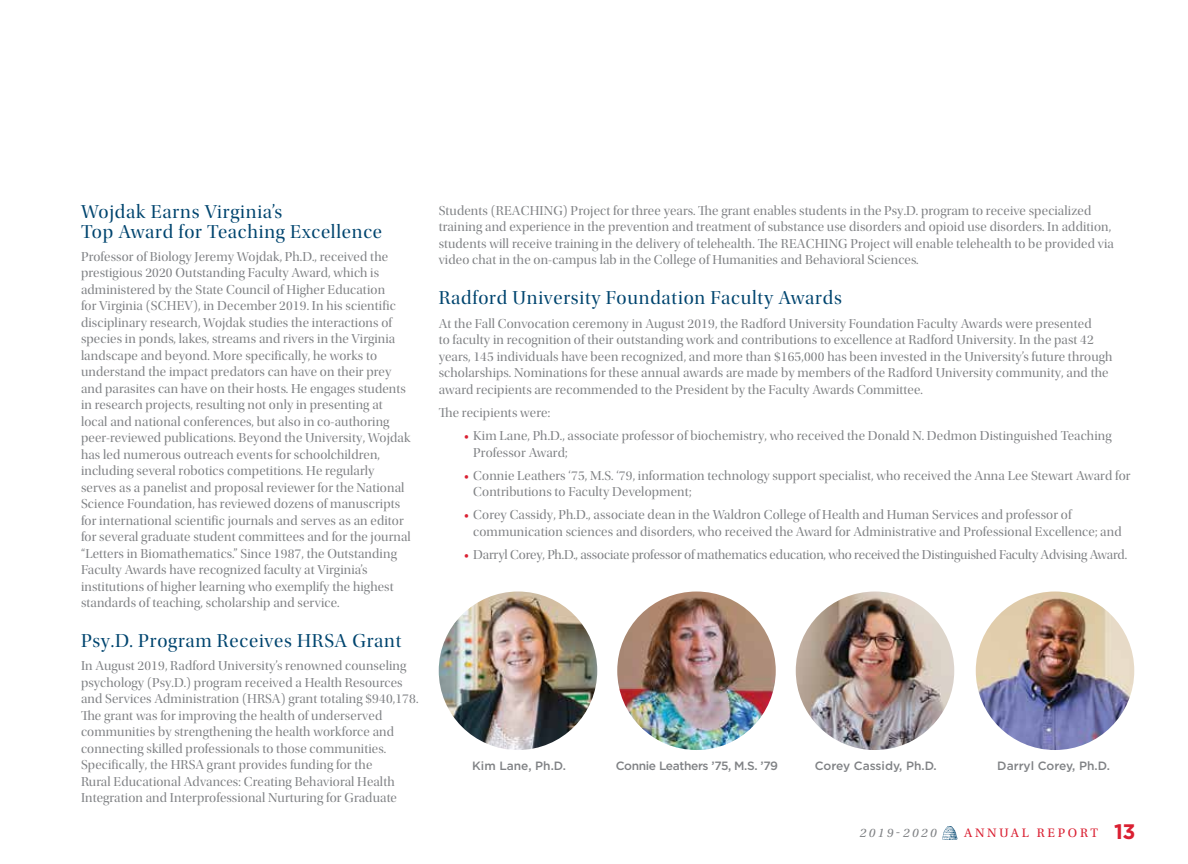
<style>
.page{position:relative;width:1188px;height:864px;background:#fff}
.page>*{position:absolute;margin:0;border:0;box-sizing:border-box;transform-origin:0 0}
.t1{font:19.5px/19.5px "Utopia Std Disp";letter-spacing:.04em;color:#00456f}
.t2{font:13.5px/16.5px "Utopia Std Disp";letter-spacing:.01em;color:#808285}
.t3{font:13.5px "Utopia Std Disp";letter-spacing:-.01em;color:#808285}
.t4{font:12.9px "Utopia Std";letter-spacing:.21em;color:#da2032}
.t5{font:italic 12.9px "Utopia Std";letter-spacing:.2em;color:#808285}
.t6{font:500 12px "Gotham";letter-spacing:-.01em;color:#808285}
.t7{font:500 12px "Gotham";letter-spacing:-.03em;color:#808285}
.s1{color:#da2032}
.s2{font-family:"Gotham";font-weight:700;font-size:21px}
</style>
<div class="page">
<img style="left:439px;top:592px;width:158px;height:158px;border-radius:79px">
<img style="left:617px;top:592px;width:159px;height:158px;border-radius:79px">
<img style="left:976px;top:592px;width:158px;height:158px;border-radius:79px">
<img style="left:796px;top:592px;width:158px;height:158px;border-radius:79px">
<svg style="left:942px;top:826px;width:15px;height:14px"></svg>
<h1 class="t1" style="left:81px;top:202px;width:303px">Wojdak Earns Virginia’s<br>Top Award for Teaching Excellence</h1>
<p class="t2" style="left:81px;top:248px;width:331px">Professor of Biology Jeremy Wojdak, Ph.D., received the prestigious 2020 Outstanding Faculty Award, which is administered by the State Council of Higher Education<br>for Virginia (SCHEV), in December 2019. In his scientific disciplinary research, Wojdak studies the interactions of species in ponds, lakes, streams and rivers in the Virginia landscape and beyond. More specifically, he works to understand the impact predators can have on their prey and parasites can have on their hosts. He engages students in research projects, resulting not only in presenting at local and national conferences, but also in co-authoring peer-reviewed publications. Beyond the University, Wojdak has led numerous outreach events for schoolchildren, including several robotics competitions. He regularly serves as a panelist and proposal reviewer for the National Science Foundation, has reviewed dozens of manuscripts for international scientific journals and serves as an editor for several graduate student committees and for the journal “Letters in Biomathematics.” Since 1987, the Outstanding Faculty Awards have recognized faculty at Virginia’s institutions of higher learning who exemplify the highest standards of teaching, scholarship and service.</p>
<h1 class="t1" style="left:81px;top:631px;width:322px">Psy.D. Program Receives HRSA Grant</h1>
<p class="t2" style="left:81px;top:658px;width:339px">In August 2019, Radford University’s renowned counseling psychology (Psy.D.) program received a Health Resources and Services Administration (HRSA) grant totaling $940,178.<br>The grant was for improving the health of underserved communities by strengthening the health workforce and connecting skilled professionals to those communities.<br>Specifically, the HRSA grant provides funding for the<br>Rural Educational Advances: Creating Behavioral Health Integration and Interprofessional Nurturing for Graduate</p>
<p class="t2" style="left:439px;top:203px;width:677px">Students (REACHING) Project for three years. The grant enables students in the Psy.D. program to receive specialized training and experience in the prevention and treatment of substance use disorders and opioid use disorders. In addition, students will receive training in the delivery of telehealth. The REACHING Project will enable telehealth to be provided via video chat in the on-campus lab in the College of Humanities and Behavioral Sciences.</p>
<h1 class="t1" style="left:439px;top:289px;width:405px">Radford University Foundation Faculty Awards</h1>
<p class="t2" style="left:439px;top:315px;width:675px">At the Fall Convocation ceremony in August 2019, the Radford University Foundation Faculty Awards were presented<br>to faculty in recognition of their outstanding work and contributions to excellence at Radford University. In the past 42 years, 145 individuals have been recognized, and more than $165,000 has been invested in the University’s future through scholarships. Nominations for these annual awards are made by members of the Radford University community, and the award recipients are recommended to the President by the Faculty Awards Committee.</p>
<p class="t2" style="left:439px;top:404px;width:113px">The recipients were:</p>
<p class="t2" style="left:473px;top:428px;width:640px;text-indent:-9px"><span class="s1">•</span> Kim Lane, Ph.D., associate professor of biochemistry, who received the Donald N. Dedmon Distinguished Teaching<br>Professor Award;</p>
<p class="t2" style="left:473px;top:467px;width:659px;text-indent:-9px"><span class="s1">•</span> Connie Leathers ‘75, M.S. ‘79, information technology support specialist, who received the Anna Lee Stewart Award for<br>Contributions to Faculty Development;</p>
<p class="t2" style="left:473px;top:507px;width:650px;text-indent:-9px"><span class="s1">•</span> Corey Cassidy, Ph.D., associate dean in the Waldron College of Health and Human Services and professor of communication sciences and disorders, who received the Award for Administrative and Professional Excellence; and</p>
<p class="t3" style="left:464px;top:548px;width:664px"><span class="s1">•</span> Darryl Corey, Ph.D., associate professor of mathematics education, who received the Distinguished Faculty Advising Award.</p>
<p class="t6" style="left:472px;top:757px;width:95px">Kim Lane, Ph.D.</p>
<p class="t7" style="left:616px;top:757px;width:164px">Connie Leathers ’75, M.S. ’79</p>
<p class="t6" style="left:815px;top:757px;width:124px">Corey Cassidy, Ph.D.</p>
<p class="t6" style="left:997px;top:757px;width:114px">Darryl Corey, Ph.D.</p>
<p class="t5" style="left:860px;top:826px;width:78px">2019-2020</p>
<p class="t4" style="left:964px;top:826px;width:173px">ANNUAL REPORT <span class="s2">13</span></p>
</div>
